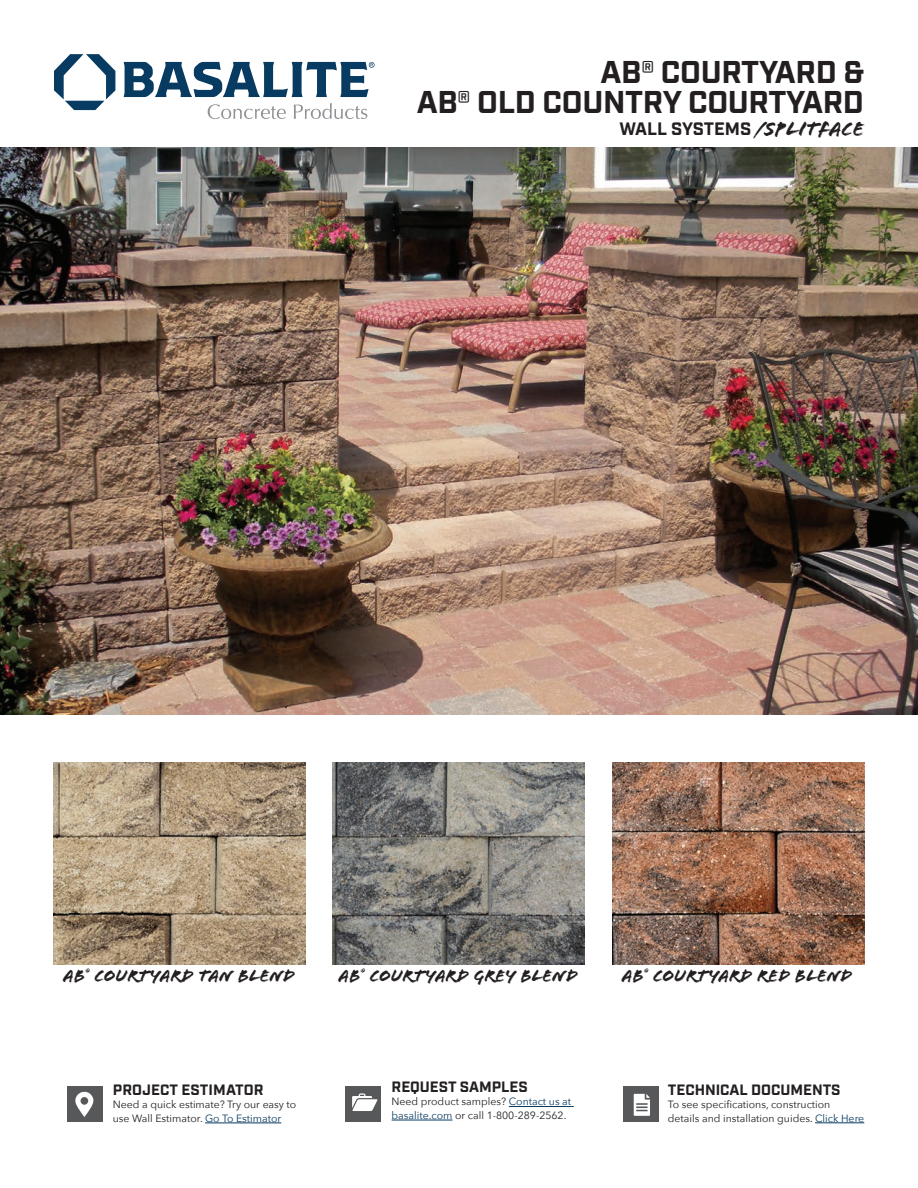
<style>
.page{position:relative;width:918px;height:1188px;background:#fff}
.page>*{position:absolute;margin:0;border:0;box-sizing:border-box;transform-origin:0 0}
.t1{font:700 31.5px "Industry";letter-spacing:-.01em;color:#231f20}
.t2{font:18px "Flood Std";color:#231f20}
.t3{font:700 18px "Industry";color:#231f20}
.t4{font:700 15px "Industry";color:#231f20}
.t5{font:10.5px/13.5px "Avenir Next";color:#231f20}
.s1{font-family:"Flood Std";font-weight:400;font-size:21px}
.s2{color:#083b61}
</style>
<div class="page">
<img style="left:0;top:147px;width:918px;height:567px">
<div style="left:345px;top:1086px;width:36px;height:35px;background:#57585a"></div>
<svg style="left:352px;top:1093px;width:25px;height:18px"></svg>
<div style="left:623px;top:1086px;width:36px;height:36px;background:#57585a"></div>
<svg style="left:634px;top:1094px;width:16px;height:22px"></svg>
<hr style="left:205px;top:1123px;width:76px;height:1px;background:#083b61">
<hr style="left:509px;top:1106px;width:62px;height:1px;background:#083b61">
<hr style="left:392px;top:1120px;width:60px;height:1px;background:#083b61">
<hr style="left:815px;top:1122px;width:49px;height:1px;background:#083b61">
<div style="left:67px;top:1086px;width:36px;height:36px;background:#57585a"></div>
<svg style="left:75px;top:1091px;width:19px;height:26px"></svg>
<img style="left:53px;top:763px;width:252px;height:202px">
<img style="left:333px;top:763px;width:252px;height:201px">
<img style="left:613px;top:763px;width:252px;height:201px">
<svg style="left:208px;top:104px;width:78px;height:15px"></svg>
<svg style="left:294px;top:103px;width:73px;height:16px"></svg>
<svg style="left:54px;top:54px;width:61px;height:56px"></svg>
<svg style="left:124px;top:62px;width:251px;height:35px"></svg>
<p class="t1" style="left:600px;top:61px;width:265px">AB® COURTYARD &amp;</p>
<p class="t1" style="left:417px;top:91px;width:449px">AB® OLD COUNTRY COURTYARD</p>
<p class="t3" style="left:620px;top:123px;width:246px">WALL SYSTEMS <span class="s1">/SPLITFACE</span></p>
<p class="t2" style="left:64px;top:964px;width:233px">AB<sup>®</sup> COURTYARD TAN BLEND</p>
<p class="t2" style="left:339px;top:964px;width:240px">AB<sup>®</sup> COURTYARD GREY BLEND</p>
<p class="t2" style="left:622px;top:964px;width:232px">AB<sup>®</sup> COURTYARD RED BLEND</p>
<p class="t4" style="left:113px;top:1084px;width:152px">PROJECT ESTIMATOR</p>
<p class="t5" style="left:113px;top:1098px;width:185px">Need a quick estimate? Try our easy to use Wall Estimator. <span class="s2">Go To Estimator</span></p>
<p class="t4" style="left:392px;top:1081px;width:138px">REQUEST SAMPLES</p>
<p class="t5" style="left:392px;top:1095px;width:181px">Need product samples? <span class="s2">Contact us at basalite.com</span> or call 1-800-289-2562.</p>
<p class="t4" style="left:668px;top:1084px;width:174px">TECHNICAL DOCUMENTS</p>
<p class="t5" style="left:668px;top:1098px;width:164px">To see specifications, construction</p>
<p class="t5" style="left:668px;top:1112px;width:198px">details and installation guides. <span class="s2">Click Here</span></p>
</div>
